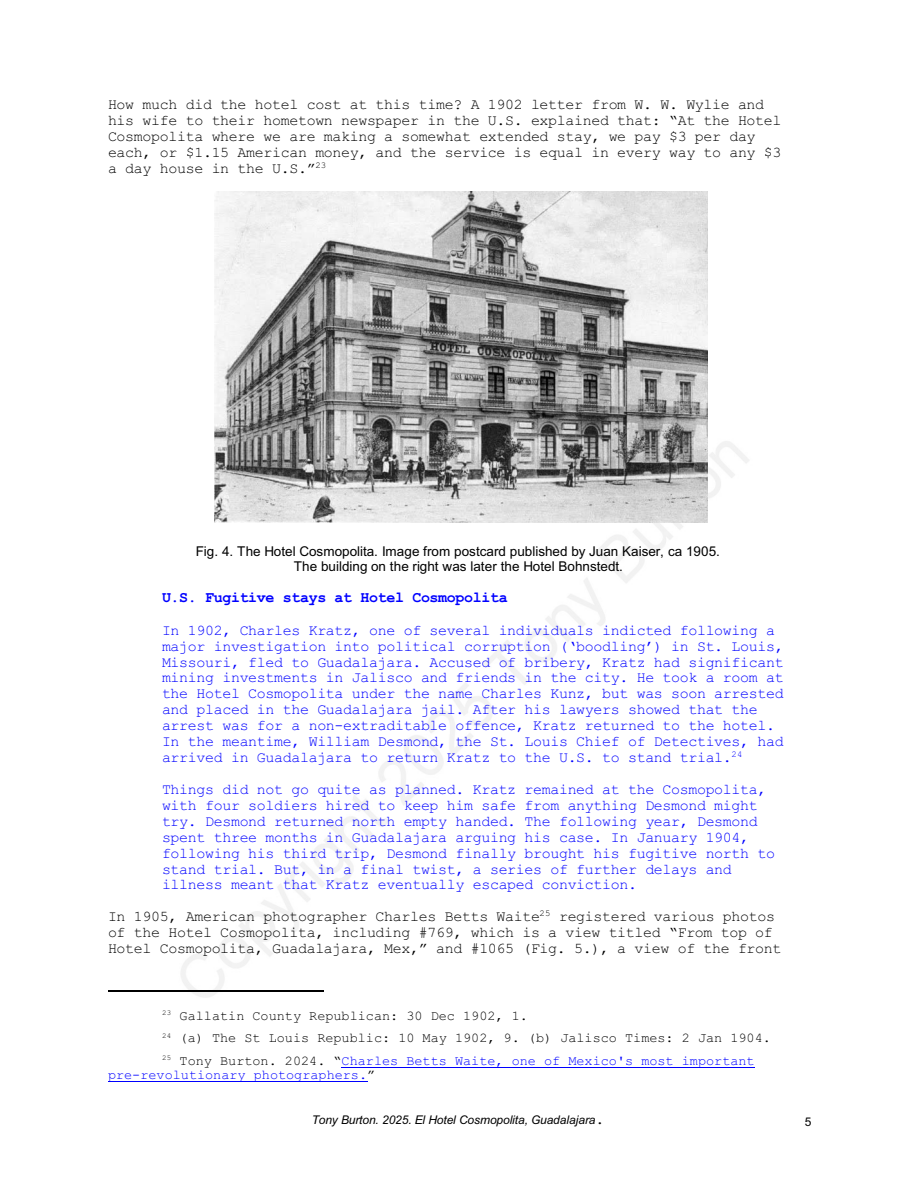
<style>
.page{position:relative;width:918px;height:1188px;background:#fff}
.page>*{position:absolute;margin:0;border:0;box-sizing:border-box;transform-origin:0 0}
.t1{font:15px/15.9px "Courier New";letter-spacing:-.02em;color:#00f}
.t2{font:15px/15.9px "Courier New";letter-spacing:-.02em;color:#000}
.t3{font:700 15px "Courier New";letter-spacing:-.02em;color:#00f}
.t4{font:13.5px/22.6px "Courier New";color:#000}
.t5{font:13.5px/15.3px "Arial";color:#000;text-align:center}
.t6{font:13.5px "Courier New";color:#00f}
.t7{font:italic 12px "Arial";letter-spacing:-.005em;color:#000}
.t8{font:12px "Arial";color:#000}
.s1{color:#00f}
.s2{color:#000}
.s3{font-family:"Courier New";font-style:normal;font-size:15px}
</style>
<div class="page">
<img style="left:108px;top:191px;width:641px;height:807px">
<img style="left:214px;top:192px;width:494px;height:331px">
<hr style="left:108px;top:991px;width:216px;height:1px;background:#000">
<hr style="left:342px;top:1067px;width:413px;height:1px;background:#00f">
<hr style="left:108px;top:1081px;width:259px;height:1px;background:#00f">
<p class="t2" style="left:108px;top:98px;width:675px">How much did the hotel cost at this time? A 1902 letter from W. W. Wylie and his wife to their hometown newspaper in the U.S. explained that: “At the Hotel Cosmopolita where we are making a somewhat extended stay, we pay $3 per day each, or $1.15 American money, and the service is equal in every way to any $3 a day house in the U.S.”<sup>23</sup></p>
<p class="t5" style="left:196px;top:545px;width:526px">Fig. 4. The Hotel Cosmopolita. Image from postcard published by Juan Kaiser, ca 1905.<br>The building on the right was later the Hotel Bohnstedt.</p>
<p class="t3" style="left:162px;top:593px;width:347px">U.S. Fugitive stays at Hotel Cosmopolita</p>
<p class="t1" style="left:162px;top:623px;width:623px">In 1902, Charles Kratz, one of several individuals indicted following a major investigation into political corruption (‘boodling’) in St. Louis, Missouri, fled to Guadalajara. Accused of bribery, Kratz had significant mining investments in Jalisco and friends in the city. He took a room at the Hotel Cosmopolita under the name Charles Kunz, but was soon arrested and placed in the Guadalajara jail. After his lawyers showed that the arrest was for a non-extraditable offence, Kratz returned to the hotel.<br>In the meantime, William Desmond, the St. Louis Chief of Detectives, had arrived in Guadalajara to return Kratz to the U.S. to stand trial.<sup>24</sup></p>
<p class="t1" style="left:162px;top:783px;width:615px">Things did not go quite as planned. Kratz remained at the Cosmopolita, with four soldiers hired to keep him safe from anything Desmond might try. Desmond returned north empty handed. The following year, Desmond spent three months in Guadalajara arguing his case. In January 1904, following his third trip, Desmond finally brought his fugitive north to stand trial. But, in a final twist, a series of further delays and illness meant that Kratz eventually escaped conviction.</p>
<p class="t2" style="left:108px;top:910px;width:675px">In 1905, American photographer Charles Betts Waite<sup>25</sup> registered various photos of the Hotel Cosmopolita, including #769, which is a view titled “From top of<br>Hotel Cosmopolita, Guadalajara, Mex,” and #1065 (Fig. 5.), a view of the front</p>
<p class="t4" style="left:162px;top:1006px;width:610px"><sup>23</sup> Gallatin County Republican: 30 Dec 1902, 1.<br><sup>24</sup> (a) The St Louis Republic: 10 May 1902, 9. (b) Jalisco Times: 2 Jan 1904.<br><sup>25</sup> Tony Burton. 2024. “<span class="s1">Charles Betts Waite, one of Mexico's most important</span></p>
<p class="t6" style="left:108px;top:1071px;width:269px">pre-revolutionary photographers.<span class="s2">”</span></p>
<p class="t7" style="left:312px;top:1115px;width:294px">Tony Burton. 2025. El Hotel Cosmopolita, Guadalajara<span class="s3">.</span></p>
<p class="t8" style="left:805px;top:1117px;width:8px">5</p>
</div>
